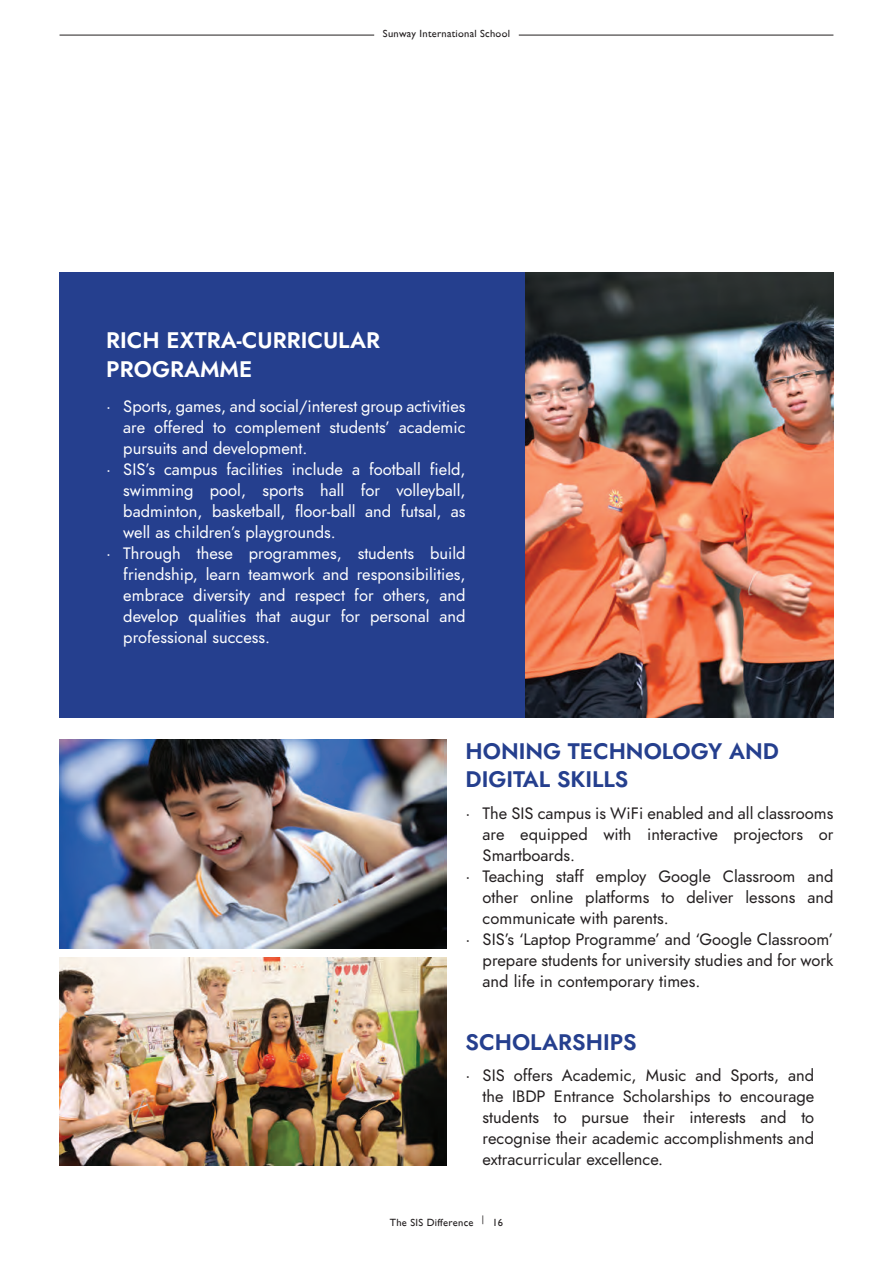
<style>
.page{position:relative;width:893px;height:1263px;background:#fff}
.page>*{position:absolute;margin:0;border:0;box-sizing:border-box;transform-origin:0 0}
.t1{font:22.5px/28.5px "Jost Semi";color:#253f8e}
.t2{font:22.5px/28.5px "Jost Semi";color:#fff}
.t3{font:16.5px/21px "Jost";color:#231f20;text-align:justify}
.t4{font:16.5px/21px "Jost";color:#fff;text-align:justify}
.t5{font:10.5px "Gill Sans";letter-spacing:.025em;color:#231f20}
</style>
<div class="page">
<img style="left:60px;top:740px;width:386px;height:208px">
<div style="left:60px;top:272px;width:465px;height:446px;background:#253f8e"></div>
<img style="left:525px;top:272px;width:308px;height:446px">
<img style="left:60px;top:958px;width:386px;height:208px">
<hr style="left:60px;top:35px;width:314px;height:1px;background:#231f20">
<hr style="left:519px;top:35px;width:314px;height:1px;background:#231f20">
<p class="t5" style="left:383px;top:27px;width:129px">Sunway International School</p>
<h1 class="t2" style="left:106px;top:326px;width:275px">RICH EXTRA-CURRICULAR<br>PROGRAMME</h1>
<p class="t4" style="left:123px;top:396px;width:344px;text-indent:-17px">• Sports, games, and social/interest group activities are offered to complement students’ academic pursuits and development.</p>
<p class="t4" style="left:123px;top:459px;width:344px;text-indent:-17px">• SIS’s campus facilities include a football field, swimming pool, sports hall for volleyball, badminton, basketball, floor-ball and futsal, as well as children’s playgrounds.</p>
<p class="t4" style="left:123px;top:543px;width:344px;text-indent:-17px">• Through these programmes, students build friendship, learn teamwork and responsibilities, embrace diversity and respect for others, and develop qualities that augur for personal and professional success.</p>
<h1 class="t1" style="left:466px;top:736px;width:315px">HONING TECHNOLOGY AND<br>DIGITAL SKILLS</h1>
<p class="t3" style="left:483px;top:802px;width:352px;text-indent:-17px">• The SIS campus is WiFi enabled and all classrooms are equipped with interactive projectors or Smartboards.</p>
<p class="t3" style="left:483px;top:865px;width:352px;text-indent:-17px">• Teaching staff employ Google Classroom and other online platforms to deliver lessons and communicate with parents.</p>
<p class="t3" style="left:483px;top:928px;width:352px;text-indent:-17px">• SIS’s ‘Laptop Programme’ and ‘Google Classroom’ prepare students for university studies and for work and life in contemporary times.</p>
<h1 class="t1" style="left:466px;top:1028px;width:173px">SCHOLARSHIPS</h1>
<p class="t3" style="left:483px;top:1064px;width:333px;text-indent:-17px">• SIS offers Academic, Music and Sports, and the IBDP Entrance Scholarships to encourage students to pursue their interests and to recognise their academic accomplishments and extracurricular excellence.</p>
<p class="t5" style="left:390px;top:1216px;width:115px">The SIS Difference | 16</p>
</div>
